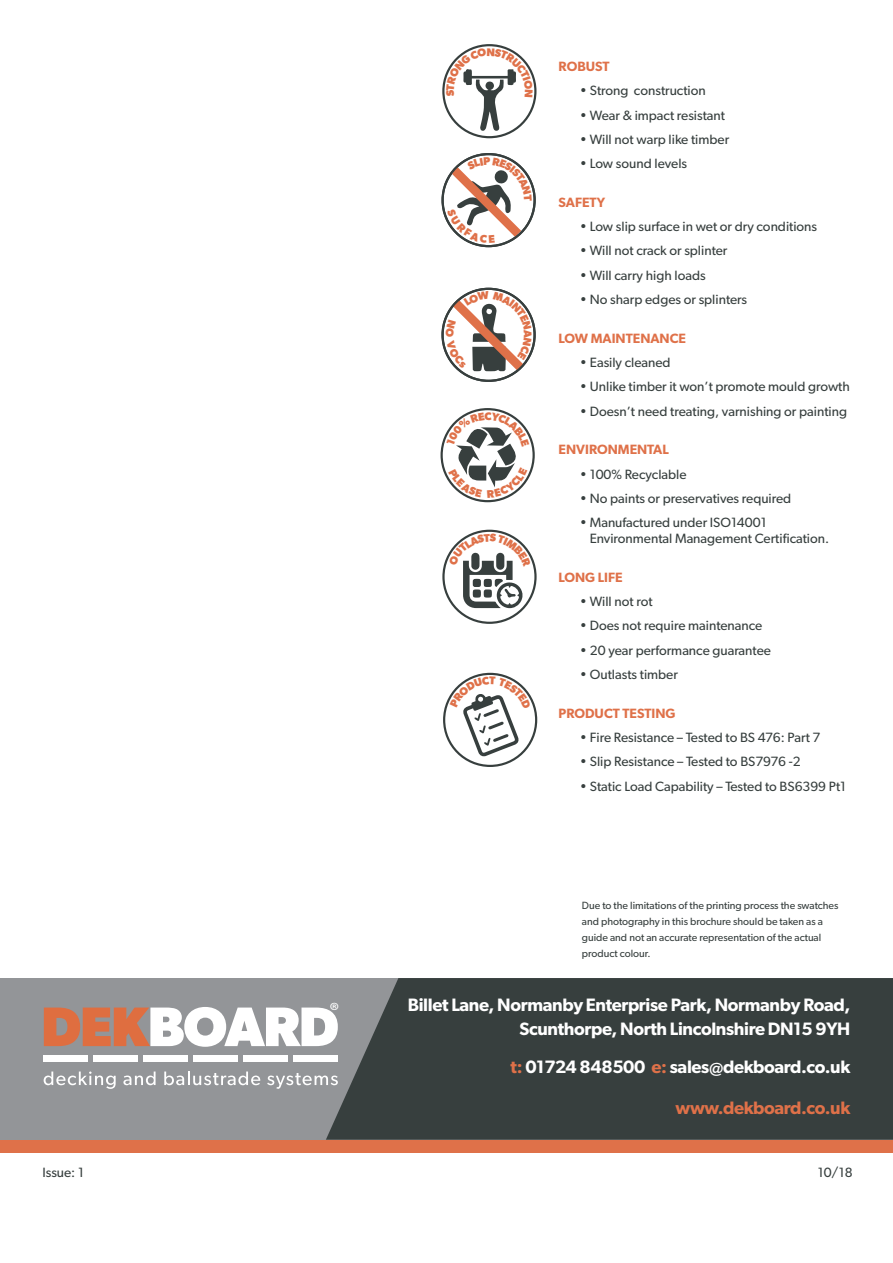
<style>
.page{position:relative;width:893px;height:1263px;background:#fff}
.page>*{position:absolute;margin:0;border:0;box-sizing:border-box;transform-origin:0 0}
.t1{font:22.2px "Myriad Pro";color:#fff;scale:1.06 1}
.t2{font:600 18px/24.2px "Gibson";letter-spacing:-.02em;color:#fff;text-align:right}
.t3{font:600 18px "Gibson";letter-spacing:-.02em;color:#df7149}
.t4{font:13.5px/15.9px "Gibson";color:#373f3e}
.t5{font:600 13.5px "Gibson";color:#df7149}
.t6{font:10.5px/15.9px "Gibson";color:#373f3e}
.s1{color:#df7149}
</style>
<div class="page">
<div style="left:0;top:978px;width:893px;height:162px;background:#939598"></div>
<div style="left:326px;top:978px;width:567px;height:162px;background:#373f3e"></div>
<div style="left:0;top:1140px;width:893px;height:12px;background:#df7149"></div>
<svg style="left:44px;top:1007px;width:294px;height:40px"></svg>
<svg style="left:123px;top:1071px;width:33px;height:14px"></svg>
<svg style="left:164px;top:1071px;width:96px;height:14px"></svg>
<svg style="left:267px;top:1073px;width:71px;height:16px"></svg>
<div style="left:44px;top:1055px;width:44px;height:7px;background:#fff"></div>
<div style="left:94px;top:1055px;width:44px;height:7px;background:#fff"></div>
<div style="left:144px;top:1055px;width:44px;height:7px;background:#fff"></div>
<div style="left:194px;top:1055px;width:44px;height:7px;background:#fff"></div>
<div style="left:244px;top:1055px;width:44px;height:7px;background:#fff"></div>
<div style="left:294px;top:1055px;width:44px;height:7px;background:#fff"></div>
<svg style="left:44px;top:1071px;width:72px;height:18px"></svg>
<svg style="left:442px;top:409px;width:92px;height:92px"></svg>
<div style="left:441px;top:408px;width:94px;height:94px;border:2px solid #373f3e;border-radius:50%"></div>
<svg style="left:443px;top:531px;width:92px;height:92px"></svg>
<div style="left:442px;top:530px;width:95px;height:94px;border:2px solid #373f3e;border-radius:50%"></div>
<svg style="left:444px;top:674px;width:92px;height:92px"></svg>
<div style="left:443px;top:673px;width:94px;height:94px;border:2px solid #373f3e;border-radius:50%"></div>
<svg style="left:443px;top:289px;width:92px;height:92px"></svg>
<div style="left:441px;top:288px;width:95px;height:94px;border:2px solid #373f3e;border-radius:50%"></div>
<svg style="left:443px;top:154px;width:92px;height:92px"></svg>
<div style="left:441px;top:153px;width:95px;height:94px;border:2px solid #373f3e;border-radius:50%"></div>
<svg style="left:443px;top:45px;width:92px;height:92px"></svg>
<div style="left:442px;top:44px;width:94px;height:94px;border:2px solid #373f3e;border-radius:50%"></div>
<svg style="left:446px;top:412px;width:83px;height:86px"></svg>
<svg style="left:448px;top:533px;width:83px;height:76px"></svg>
<svg style="left:450px;top:676px;width:81px;height:81px"></svg>
<svg style="left:446px;top:291px;width:86px;height:81px"></svg>
<svg style="left:447px;top:157px;width:85px;height:86px"></svg>
<svg style="left:446px;top:48px;width:87px;height:83px"></svg>
<p class="t5" style="left:559px;top:61px;width:52px">ROBUST</p>
<p class="t4" style="left:580px;top:84px;width:127px">• Strong construction</p>
<p class="t4" style="left:580px;top:108px;width:147px">• Wear &amp; impact resistant</p>
<p class="t4" style="left:580px;top:133px;width:151px">• Will not warp like timber</p>
<p class="t4" style="left:580px;top:157px;width:109px">• Low sound levels</p>
<p class="t5" style="left:559px;top:197px;width:48px">SAFETY</p>
<p class="t4" style="left:580px;top:220px;width:239px">• Low slip surface in wet or dry conditions</p>
<p class="t4" style="left:580px;top:244px;width:149px">• Will not crack or splinter</p>
<p class="t4" style="left:580px;top:269px;width:127px">• Will carry high loads</p>
<p class="t4" style="left:580px;top:293px;width:169px">• No sharp edges or splinters</p>
<p class="t5" style="left:559px;top:333px;width:129px">LOW MAINTENANCE</p>
<p class="t4" style="left:580px;top:356px;width:92px">• Easily cleaned</p>
<p class="t4" style="left:580px;top:380px;width:271px">• Unlike timber it won’t promote mould growth</p>
<p class="t4" style="left:580px;top:405px;width:269px">• Doesn’t need treating, varnishing or painting</p>
<p class="t5" style="left:559px;top:444px;width:112px">ENVIRONMENTAL</p>
<p class="t4" style="left:580px;top:467px;width:108px">• 100% Recyclable</p>
<p class="t4" style="left:580px;top:492px;width:213px">• No paints or preservatives required</p>
<p class="t4" style="left:590px;top:516px;width:241px;text-indent:-10px">• Manufactured under ISO14001<br>Environmental Management Certification.</p>
<p class="t5" style="left:559px;top:572px;width:66px">LONG LIFE</p>
<p class="t4" style="left:580px;top:595px;width:74px">• Will not rot</p>
<p class="t4" style="left:580px;top:619px;width:184px">• Does not require maintenance</p>
<p class="t4" style="left:580px;top:644px;width:193px">• 20 year performance guarantee</p>
<p class="t4" style="left:580px;top:668px;width:100px">• Outlasts timber</p>
<p class="t5" style="left:559px;top:708px;width:119px">PRODUCT TESTING</p>
<p class="t4" style="left:580px;top:731px;width:242px">• Fire Resistance – Tested to BS 476: Part 7</p>
<p class="t4" style="left:580px;top:755px;width:222px">• Slip Resistance – Tested to BS7976 -2</p>
<p class="t4" style="left:580px;top:780px;width:268px">• Static Load Capability – Tested to BS6399 Pt1</p>
<h1 class="t1" style="left:329px;top:997px;width:11px">®</h1>
<p class="t6" style="left:582px;top:898px;width:258px">Due to the limitations of the printing process the swatches and photography in this brochure should be taken as a guide and not an accurate representation of the actual product colour.</p>
<h2 class="t2" style="left:408px;top:994px;width:444px">Billet Lane, Normanby Enterprise Park, Normanby Road,<br>Scunthorpe, North Lincolnshire DN15 9YH</h2>
<h2 class="t2" style="left:511px;top:1056px;width:341px"><span class="s1">t:</span> 01724 848500 <span class="s1">e:</span> sales@dekboard.co.uk</h2>
<h2 class="t3" style="left:676px;top:1101px;width:176px">www.dekboard.co.uk</h2>
<p class="t4" style="left:43px;top:1166px;width:43px">Issue: 1</p>
<p class="t4" style="left:818px;top:1166px;width:36px">10/18</p>
</div>
